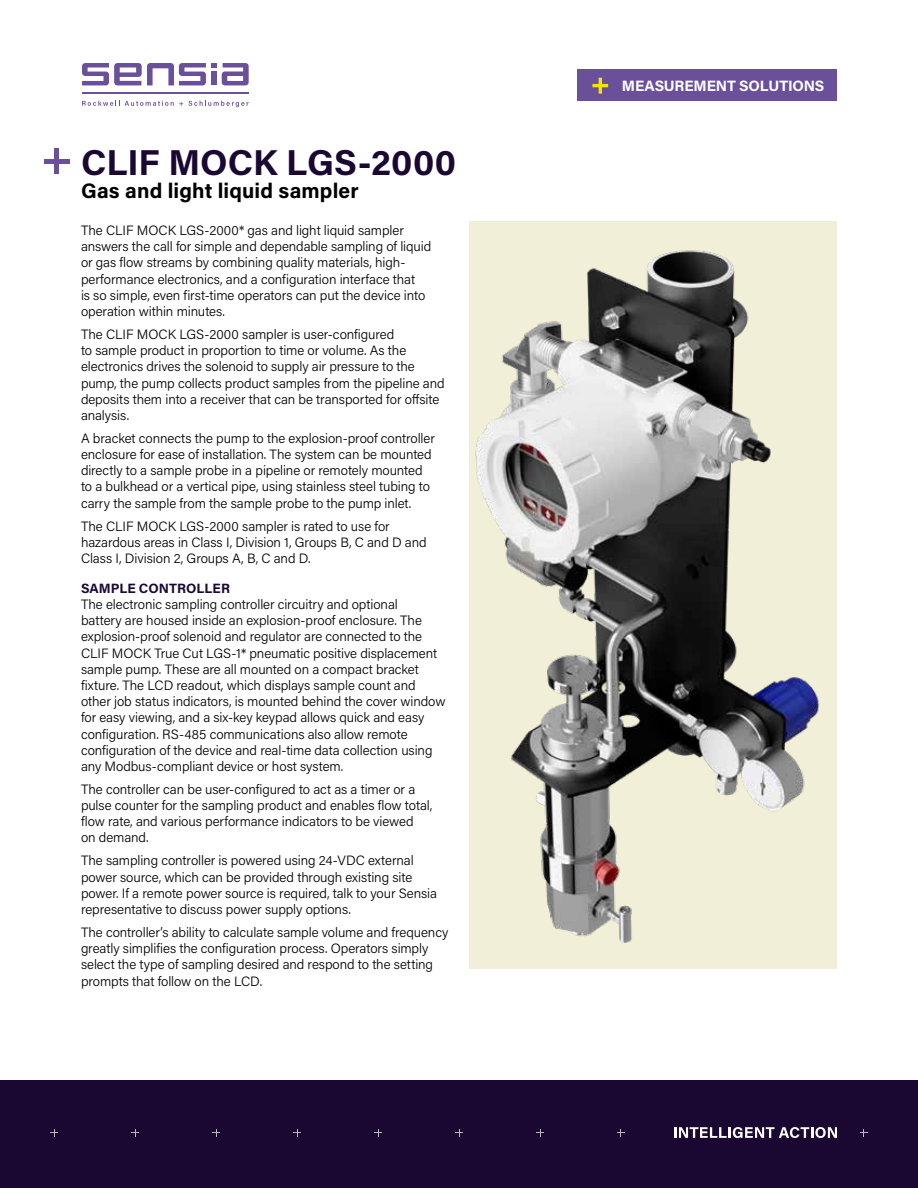
<style>
.page{position:relative;width:918px;height:1188px;background:#fff}
.page>*{position:absolute;margin:0;border:0;box-sizing:border-box;transform-origin:0 0}
.t1{font:700 36px "Acumin Pro";letter-spacing:-.005em;color:#1a0832}
.t2{font:700 21px "Acumin Pro";letter-spacing:.005em;color:#000}
.t3{font:700 15px "Acumin Pro";letter-spacing:-.01em;color:#fff}
.t4{font:300 13.5px/16.2px "Acumin Pro";letter-spacing:-.005em;color:#000}
.t5{font:700 13.5px "Acumin Pro";letter-spacing:.005em;color:#1a0832}
</style>
<div class="page">
<div style="left:0;top:1080px;width:918px;height:108px;background:#1a0832"></div>
<hr style="left:55px;top:148px;width:4px;height:26px;background:#6a4f9b">
<div style="left:44px;top:159px;width:26px;height:5px;background:#6a4f9b"></div>
<div style="left:577px;top:69px;width:260px;height:32px;background:#6a4f9b"></div>
<svg style="left:592px;top:78px;width:16px;height:16px"></svg>
<div style="left:469px;top:222px;width:368px;height:747px;background:#f2efd9"></div>
<img style="left:475px;top:250px;width:344px;height:693px">
<svg style="left:82px;top:63px;width:167px;height:22px"></svg>
<div style="left:211px;top:71px;width:6px;height:14px;background:#6a4f9b"></div>
<hr style="left:82px;top:93px;width:167px;height:1px;background:#6a4f9b">
<svg style="left:82px;top:101px;width:167px;height:6px"></svg>
<svg style="left:617px;top:1129px;width:8px;height:7px"></svg>
<svg style="left:536px;top:1129px;width:8px;height:7px"></svg>
<svg style="left:455px;top:1129px;width:8px;height:7px"></svg>
<svg style="left:374px;top:1129px;width:8px;height:7px"></svg>
<svg style="left:293px;top:1129px;width:8px;height:7px"></svg>
<svg style="left:212px;top:1129px;width:8px;height:7px"></svg>
<svg style="left:131px;top:1129px;width:8px;height:7px"></svg>
<svg style="left:50px;top:1129px;width:8px;height:7px"></svg>
<svg style="left:860px;top:1129px;width:8px;height:7px"></svg>
<svg style="left:674px;top:1127px;width:163px;height:11px"></svg>
<h1 class="t1" style="left:81px;top:137px;width:377px">CLIF MOCK LGS-2000</h1>
<h2 class="t2" style="left:81px;top:176px;width:279px">Gas and light liquid sampler</h2>
<p class="t4" style="left:81px;top:222px;width:352px">The CLIF MOCK LGS-2000* gas and light liquid sampler answers the call for simple and dependable sampling of liquid or gas flow streams by combining quality materials, high&shy;performance electronics, and a configuration interface that<br>is so simple, even first-time operators can put the device into operation within minutes.</p>
<p class="t4" style="left:81px;top:326px;width:365px">The CLIF MOCK LGS-2000 sampler is user-configured<br>to sample product in proportion to time or volume. As the electronics drives the solenoid to supply air pressure to the pump, the pump collects product samples from the pipeline and deposits them into a receiver that can be transported for offsite analysis.</p>
<p class="t4" style="left:81px;top:430px;width:355px">A bracket connects the pump to the explosion-proof controller enclosure for ease of installation. The system can be mounted directly to a sample probe in a pipeline or remotely mounted to a bulkhead or a vertical pipe, using stainless steel tubing to carry the sample from the sample probe to the pump inlet.</p>
<p class="t4" style="left:81px;top:517px;width:347px">The CLIF MOCK LGS-2000 sampler is rated to use for hazardous areas in Class I, Division 1, Groups B, C and D and<br>Class I, Division 2, Groups A, B, C and D.</p>
<p class="t5" style="left:81px;top:579px;width:151px">SAMPLE CONTROLLER</p>
<p class="t4" style="left:81px;top:596px;width:366px">The electronic sampling controller circuitry and optional<br>battery are housed inside an explosion-proof enclosure. The explosion-proof solenoid and regulator are connected to the CLIF MOCK True Cut LGS-1* pneumatic positive displacement sample pump. These are all mounted on a compact bracket fixture. The LCD readout, which displays sample count and other job status indicators, is mounted behind the cover window for easy viewing, and a six-key keypad allows quick and easy configuration. RS-485 communications also allow remote configuration of the device and real-time data collection using any Modbus-compliant device or host system.</p>
<p class="t4" style="left:81px;top:781px;width:353px">The controller can be user-configured to act as a timer or a pulse counter for the sampling product and enables flow total, flow rate, and various performance indicators to be viewed<br>on demand.</p>
<p class="t4" style="left:81px;top:852px;width:358px">The sampling controller is powered using 24-VDC external power source, which can be provided through existing site power. If a remote power source is required, talk to your Sensia representative to discuss power supply options.</p>
<p class="t4" style="left:81px;top:924px;width:369px">The controller’s ability to calculate sample volume and frequency greatly simplifies the configuration process. Operators simply select the type of sampling desired and respond to the setting prompts that follow on the LCD.</p>
<p class="t3" style="left:622px;top:75px;width:204px">MEASUREMENT SOLUTIONS</p>
</div>
